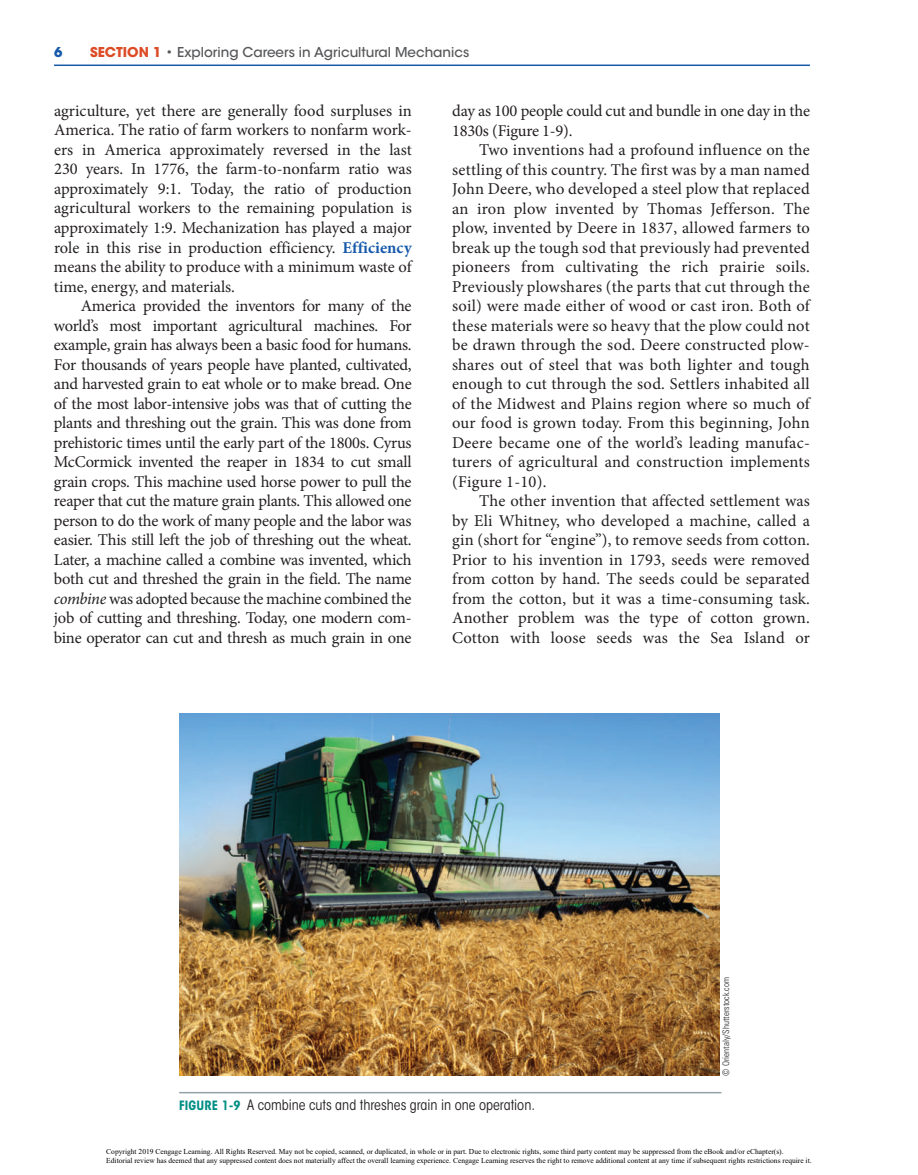
<style>
.page{position:relative;width:918px;height:1175px;background:#fff}
.page>*{position:absolute;margin:0;border:0;box-sizing:border-box;transform-origin:0 0}
.t1{font:16.5px "Minion Pro";color:#231f20}
.t2{font:16.5px "Minion Pro";letter-spacing:-.02em;color:#231f20}
.t3{font:condensed 14.25px "ITC Avant Garde Std";color:#231f20}
.t4{font:500 13.5px "ITC Avant Garde Std";color:#57585a}
.t5{font:700 13.5px "ITC Avant Garde Std";color:#185aaa}
.t6{font:300 condensed 9px "Univers LT Std";color:#231f20}
.t7{font:7.5px/9px "Times New Roman";color:#000}
.s1{font-weight:700;color:#dc4c27}
.s2{font-weight:700;color:#185aaa}
.s3{font-style:italic}
.s4{font-weight:700;font-size:12.75px;color:#008e84}
</style>
<div class="page">
<hr style="left:54px;top:64px;width:756px;height:2px;background:#185aaa">
<img style="left:179px;top:713px;width:540px;height:362px">
<hr style="left:179px;top:1091px;width:543px;height:2px;background:#94a2aa">
<p class="t5" style="left:54px;top:44px;width:10px">6</p>
<p class="t4" style="left:90px;top:44px;width:381px"><span class="s1">SECTION 1</span> • Exploring Careers in Agricultural Mechanics</p>
<p class="t1" style="left:54px;top:100px;width:359px">agriculture, yet there are generally food surpluses in</p>
<p class="t1" style="left:54px;top:119px;width:359px">America. The ratio of farm workers to nonfarm work-</p>
<p class="t1" style="left:54px;top:139px;width:359px">ers in America approximately reversed in the last</p>
<p class="t1" style="left:54px;top:158px;width:359px">230 years. In 1776, the farm-to-nonfarm ratio was</p>
<p class="t1" style="left:54px;top:178px;width:359px">approximately 9:1. Today, the ratio of production</p>
<p class="t1" style="left:54px;top:197px;width:359px">agricultural workers to the remaining population is</p>
<p class="t1" style="left:54px;top:217px;width:359px">approximately 1:9. Mechanization has played a major</p>
<p class="t1" style="left:54px;top:236px;width:359px">role in this rise in production efficiency. <span class="s2">Efficiency</span></p>
<p class="t1" style="left:54px;top:256px;width:359px">means the ability to produce with a minimum waste of</p>
<p class="t1" style="left:54px;top:275px;width:183px">time, energy, and materials.</p>
<p class="t2" style="left:81px;top:295px;width:332px">America provided the inventors for many of the</p>
<p class="t1" style="left:54px;top:314px;width:359px">world’s most important agricultural machines. For</p>
<p class="t1" style="left:54px;top:334px;width:359px">example, grain has always been a basic food for humans.</p>
<p class="t2" style="left:54px;top:353px;width:359px">For thousands of years people have planted, cultivated,</p>
<p class="t2" style="left:54px;top:373px;width:359px">and harvested grain to eat whole or to make bread. One</p>
<p class="t2" style="left:54px;top:392px;width:359px">of the most labor-intensive jobs was that of cutting the</p>
<p class="t2" style="left:54px;top:412px;width:359px">plants and threshing out the grain. This was done from</p>
<p class="t1" style="left:54px;top:431px;width:359px">prehistoric times until the early part of the 1800s. Cyrus</p>
<p class="t1" style="left:54px;top:451px;width:359px">McCormick invented the reaper in 1834 to cut small</p>
<p class="t1" style="left:54px;top:470px;width:359px">grain crops. This machine used horse power to pull the</p>
<p class="t2" style="left:54px;top:490px;width:359px">reaper that cut the mature grain plants. This allowed one</p>
<p class="t2" style="left:54px;top:509px;width:359px">person to do the work of many people and the labor was</p>
<p class="t1" style="left:54px;top:529px;width:359px">easier. This still left the job of threshing out the wheat.</p>
<p class="t1" style="left:54px;top:548px;width:359px">Later, a machine called a combine was invented, which</p>
<p class="t1" style="left:54px;top:568px;width:359px">both cut and threshed the grain in the field. The name</p>
<p class="t1" style="left:54px;top:587px;width:359px"><span class="s3">combine</span> was adopted because the machine combined the</p>
<p class="t1" style="left:54px;top:607px;width:359px">job of cutting and threshing. Today, one modern com-</p>
<p class="t2" style="left:54px;top:626px;width:359px">bine operator can cut and thresh as much grain in one</p>
<p class="t1" style="left:452px;top:100px;width:359px">day as 100 people could cut and bundle in one day in the</p>
<p class="t1" style="left:452px;top:119px;width:122px">1830s (Figure 1-9).</p>
<p class="t1" style="left:479px;top:139px;width:332px">Two inventions had a profound influence on the</p>
<p class="t1" style="left:452px;top:158px;width:359px">settling of this country. The first was by a man named</p>
<p class="t1" style="left:452px;top:178px;width:359px">John Deere, who developed a steel plow that replaced</p>
<p class="t1" style="left:452px;top:197px;width:359px">an iron plow invented by Thomas Jefferson. The</p>
<p class="t1" style="left:452px;top:217px;width:359px">plow, invented by Deere in 1837, allowed farmers to</p>
<p class="t1" style="left:452px;top:236px;width:359px">break up the tough sod that previously had prevented</p>
<p class="t1" style="left:452px;top:256px;width:359px">pioneers from cultivating the rich prairie soils.</p>
<p class="t1" style="left:452px;top:275px;width:359px">Previously plowshares (the parts that cut through the</p>
<p class="t1" style="left:452px;top:295px;width:359px">soil) were made either of wood or cast iron. Both of</p>
<p class="t1" style="left:452px;top:314px;width:359px">these materials were so heavy that the plow could not</p>
<p class="t1" style="left:452px;top:334px;width:359px">be drawn through the sod. Deere constructed plow-</p>
<p class="t1" style="left:452px;top:353px;width:359px">shares out of steel that was both lighter and tough</p>
<p class="t1" style="left:452px;top:373px;width:359px">enough to cut through the sod. Settlers inhabited all</p>
<p class="t1" style="left:452px;top:392px;width:359px">of the Midwest and Plains region where so much of</p>
<p class="t1" style="left:452px;top:412px;width:359px">our food is grown today. From this beginning, John</p>
<p class="t1" style="left:452px;top:431px;width:359px">Deere became one of the world’s leading manufac-</p>
<p class="t1" style="left:452px;top:451px;width:359px">turers of agricultural and construction implements</p>
<p class="t1" style="left:452px;top:470px;width:96px">(Figure 1-10).</p>
<p class="t1" style="left:479px;top:490px;width:332px">The other invention that affected settlement was</p>
<p class="t1" style="left:452px;top:509px;width:359px">by Eli Whitney, who developed a machine, called a</p>
<p class="t1" style="left:452px;top:529px;width:359px">gin (short for “engine”), to remove seeds from cotton.</p>
<p class="t1" style="left:452px;top:548px;width:359px">Prior to his invention in 1793, seeds were removed</p>
<p class="t1" style="left:452px;top:568px;width:359px">from cotton by hand. The seeds could be separated</p>
<p class="t1" style="left:452px;top:587px;width:359px">from the cotton, but it was a time-consuming task.</p>
<p class="t1" style="left:452px;top:607px;width:359px">Another problem was the type of cotton grown.</p>
<p class="t1" style="left:452px;top:626px;width:359px">Cotton with loose seeds was the Sea Island or</p>
<p class="t6" style="left:720px;top:1075px;width:100px;rotate:-90deg">© Orientaly/Shutterstock.com</p>
<p class="t3" style="left:179px;top:1096px;width:357px"><span class="s4">FIGURE 1-9</span> A combine cuts and threshes grain in one operation.</p>
<p class="t7" style="left:106px;top:1146px;width:707px">Copyright 2019 Cengage Learning. All Rights Reserved. May not be copied, scanned, or duplicated, in whole or in part. Due to electronic rights, some third party content may be suppressed from the eBook and/or eChapter(s).<br>Editorial review has deemed that any suppressed content does not materially affect the overall learning experience. Cengage Learning reserves the right to remove additional content at any time if subsequent rights restrictions require it.</p>
</div>
